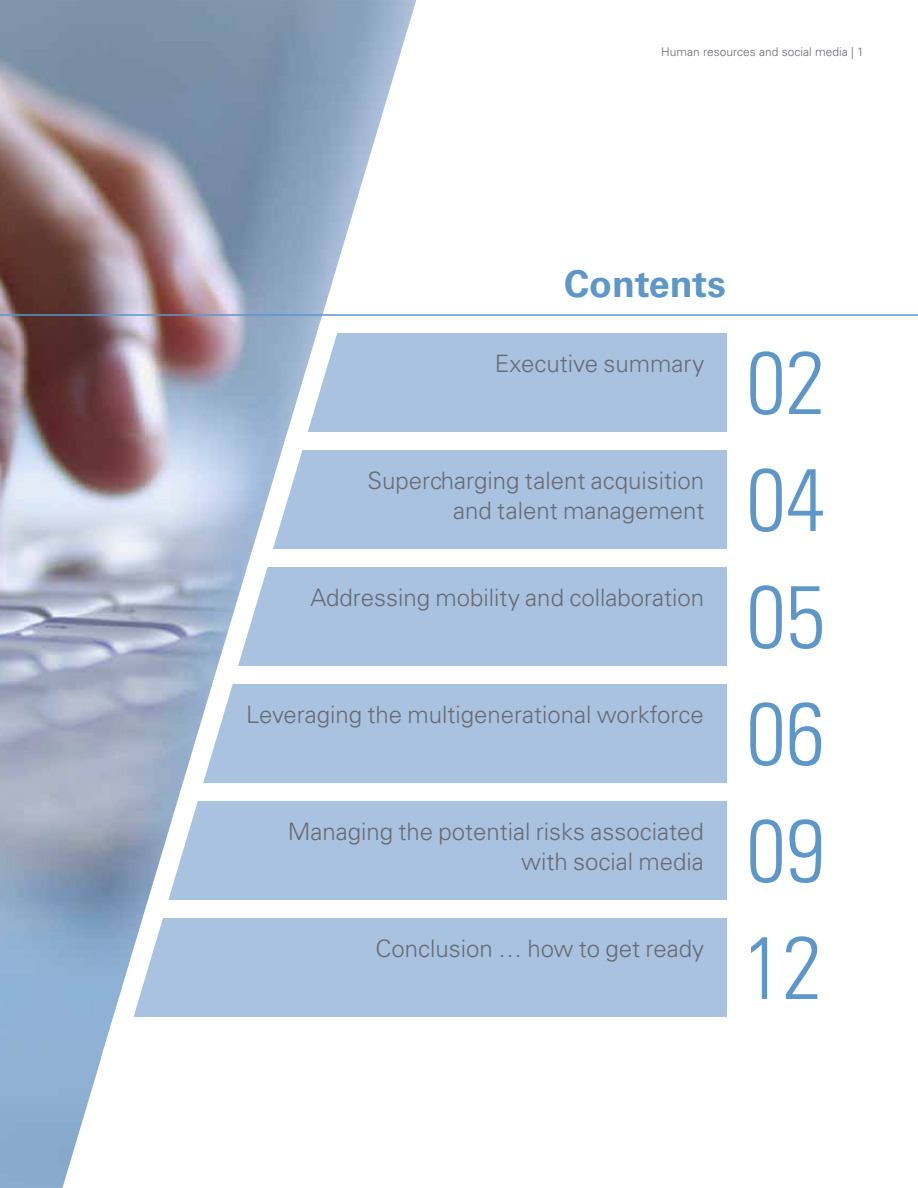
<style>
.page{position:relative;width:918px;height:1188px;background:#fff}
.page>*{position:absolute;margin:0;border:0;box-sizing:border-box;transform-origin:0 0}
.t1{font:300 condensed 88.5px/117px "Univers LT Std";color:#5d97c9;text-align:justify}
.t2{font:700 37.5px "Univers LT Std";color:#5d97c9}
.t3{font:300 24px/30px "Univers LT Std";color:#696b73;text-align:right}
.t4{font:300 12px "Univers LT Std";color:#696b73}
</style>
<div class="page">
<div style="left:54px;top:333px;width:673px;height:99px;background:#a8c2e0"></div>
<div style="left:54px;top:450px;width:673px;height:99px;background:#a8c2e0"></div>
<div style="left:54px;top:567px;width:673px;height:99px;background:#a8c2e0"></div>
<div style="left:54px;top:684px;width:673px;height:99px;background:#a8c2e0"></div>
<div style="left:54px;top:801px;width:673px;height:99px;background:#a8c2e0"></div>
<div style="left:54px;top:918px;width:673px;height:99px;background:#a8c2e0"></div>
<img style="left:0;top:0;width:416px;height:1188px">
<hr style="left:0;top:314px;width:918px;height:2px;background:#5d97c9">
<svg style="left:86px;top:299px;width:268px;height:786px"></svg>
<p class="t4" style="left:661px;top:44px;width:204px">Human resources and social media | 1</p>
<h2 class="t2" style="left:564px;top:262px;width:163px">Contents</h2>
<p class="t3" style="left:495px;top:349px;width:211px">Executive summary</p>
<p class="t3" style="left:367px;top:466px;width:339px">Supercharging talent acquisition and talent management</p>
<p class="t3" style="left:311px;top:583px;width:395px">Addressing mobility and collaboration</p>
<p class="t3" style="left:246px;top:700px;width:459px">Leveraging the multigenerational workforce</p>
<p class="t3" style="left:288px;top:817px;width:418px">Managing the potential risks associated with social media</p>
<p class="t3" style="left:375px;top:934px;width:330px">Conclusion … how to get ready</p>
<h1 class="t1" style="left:743px;top:324px;width:83px">02<br>04<br>05<br>06<br>09<br>12</h1>
</div>
